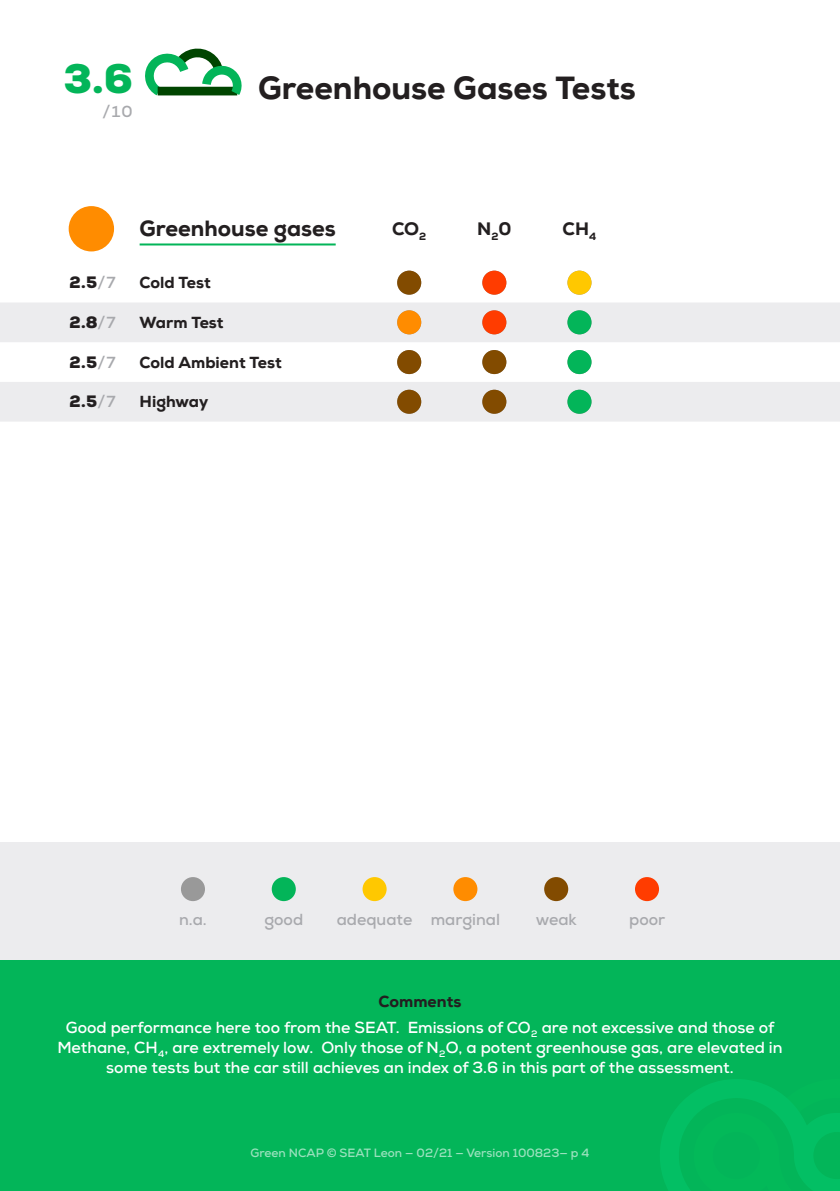
<style>
.page{position:relative;width:840px;height:1191px;background:#fff}
.page>*{position:absolute;margin:0;border:0;box-sizing:border-box;transform-origin:0 0}
.t1{font:900 40px "Nexa";color:#03b559}
.Testtitle{font:800 32px "Nexa";color:#231f20}
.TestSubtitle{font:800 22px "Nexa";color:#231f20}
.TestCategory{font:800 18px "Nexa";color:#231f20}
.CommentsBody{font:700 16px/20px "Nexa";color:#fff;text-align:center}
.Testname{font:800 16px "Nexa";color:#231f20}
.t2{font:700 16px "Nexa";color:#a8a9ad}
.t3{font:900 16px "Nexa";color:#231f20}
.CommentsTitle{font:800 16px "Nexa";color:#231f20}
.AdditionalInfo{font:700 12px "Nexa";color:#9ae1bd}
.s1{font-weight:700;color:#a8a9ad}
</style>
<div class="page">
<div style="left:0;top:960px;width:839px;height:231px;background:#03b559"></div>
<div style="left:0;top:842px;width:839px;height:118px;background:#ececee"></div>
<svg style="left:660px;top:1079px;width:179px;height:112px"></svg>
<div style="left:181px;top:877px;width:24px;height:24px;background:#999;border-radius:50%"></div>
<div style="left:271px;top:877px;width:24px;height:24px;background:#03b559;border-radius:50%"></div>
<div style="left:362px;top:877px;width:24px;height:24px;background:#ffc800;border-radius:50%"></div>
<div style="left:453px;top:877px;width:24px;height:24px;background:#ff8c00;border-radius:50%"></div>
<div style="left:544px;top:877px;width:24px;height:24px;background:#824b00;border-radius:50%"></div>
<div style="left:634px;top:877px;width:24px;height:24px;background:#ff3c00;border-radius:50%"></div>
<svg style="left:0;top:303px;width:839px;height:118px;fill:#ececee"></svg>
<svg style="left:69px;top:206px;width:45px;height:45px;fill:#ff8c00"></svg>
<hr style="left:139px;top:243px;width:196px;height:2px;background:#03b559">
<svg style="left:397px;top:271px;width:24px;height:24px"></svg>
<svg style="left:482px;top:271px;width:24px;height:24px"></svg>
<div style="left:567px;top:271px;width:24px;height:24px;background:#ffc800"></div>
<svg style="left:397px;top:310px;width:24px;height:24px"></svg>
<svg style="left:482px;top:310px;width:24px;height:24px"></svg>
<div style="left:567px;top:310px;width:24px;height:24px;background:#03b559"></div>
<svg style="left:397px;top:350px;width:24px;height:24px"></svg>
<svg style="left:482px;top:350px;width:24px;height:24px"></svg>
<svg style="left:567px;top:350px;width:24px;height:24px"></svg>
<svg style="left:397px;top:390px;width:24px;height:24px"></svg>
<svg style="left:482px;top:390px;width:24px;height:24px"></svg>
<div style="left:567px;top:390px;width:24px;height:24px;background:#03b559"></div>
<svg style="left:145px;top:48px;width:94px;height:48px"></svg>
<p class="t1" style="left:63px;top:52px;width:71px">3.6</p>
<p class="t2" style="left:102px;top:101px;width:32px">/10</p>
<p class="Testtitle" style="left:258px;top:68px;width:379px">Greenhouse Gases Tests</p>
<p class="TestSubtitle" style="left:139px;top:215px;width:197px">Greenhouse gases</p>
<p class="TestCategory" style="left:392px;top:217px;width:36px">CO<sub>2</sub></p>
<p class="TestCategory" style="left:477px;top:217px;width:36px">N<sub>2</sub>0</p>
<p class="TestCategory" style="left:562px;top:217px;width:35px">CH<sub>4</sub></p>
<p class="t3" style="left:69px;top:272px;width:49px">2.5<span class="s1">/7</span></p>
<p class="Testname" style="left:139px;top:272px;width:73px">Cold Test</p>
<p class="t3" style="left:69px;top:312px;width:49px">2.8<span class="s1">/7</span></p>
<p class="Testname" style="left:139px;top:312px;width:85px">Warm Test</p>
<p class="t3" style="left:69px;top:351px;width:49px">2.5<span class="s1">/7</span></p>
<p class="Testname" style="left:139px;top:352px;width:143px">Cold Ambient Test</p>
<p class="t3" style="left:69px;top:391px;width:49px">2.5<span class="s1">/7</span></p>
<p class="Testname" style="left:139px;top:391px;width:70px">Highway</p>
<p class="t2" style="left:179px;top:909px;width:29px">n.a.</p>
<p class="t2" style="left:264px;top:909px;width:40px">good</p>
<p class="t2" style="left:336px;top:909px;width:165px">adequate marginal</p>
<p class="t2" style="left:535px;top:909px;width:43px">weak</p>
<p class="t2" style="left:628px;top:909px;width:38px">poor</p>
<p class="CommentsTitle" style="left:378px;top:991px;width:84px">Comments</p>
<p class="CommentsBody" style="left:57px;top:1017px;width:726px">Good performance here too from the SEAT. Emissions of CO<sub>2</sub> are not excessive and those of<br>Methane, CH<sub>4</sub>, are extremely low. Only those of N<sub>2</sub>O, a potent greenhouse gas, are elevated in some tests but the car still achieves an index of 3.6 in this part of the assessment.</p>
<p class="AdditionalInfo" style="left:250px;top:1145px;width:340px">Green NCAP © SEAT Leon — 02/21 — Version 100823— p 4</p>
</div>
